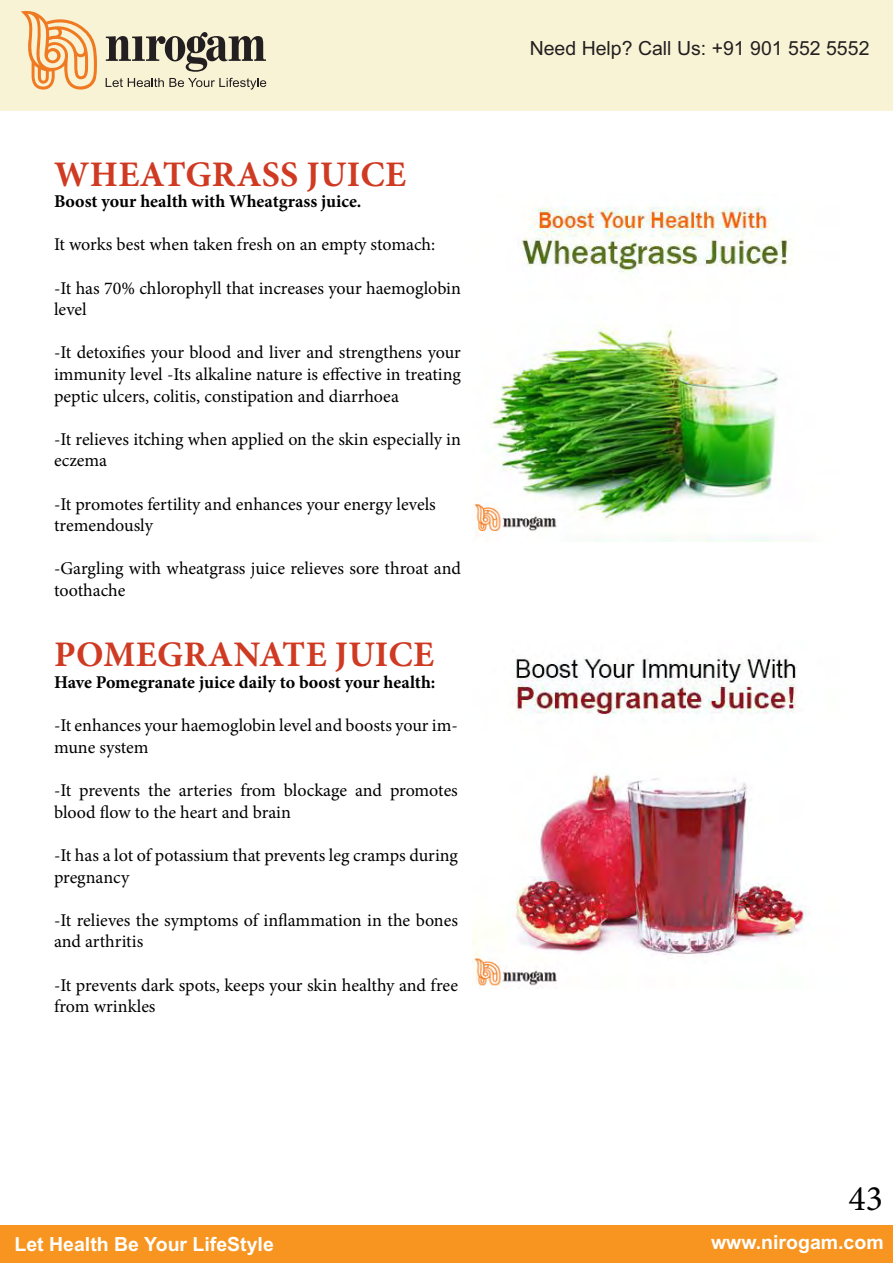
<style>
.page{position:relative;width:893px;height:1263px;background:#fff}
.page>*{position:absolute;margin:0;border:0;box-sizing:border-box;transform-origin:0 0}
.t1{font:700 36px "Minion Pro";letter-spacing:.01em;color:#cf3a22}
.t2{font:36px "Minion Pro";color:#000}
.t3{font:700 19.5px "Arial";color:#fff}
.t4{font:19.5px "Arial";color:#231f20}
.t5{font:18px/21.6px "Minion Pro";letter-spacing:-.005em;color:#000}
.t6{font:700 18px "Minion Pro";color:#000}
</style>
<div class="page">
<div style="left:0;top:0;width:893px;height:111px;background:#f9f3d6"></div>
<div style="left:0;top:1225px;width:893px;height:38px;background:#f79520"></div>
<svg style="left:21px;top:11px;width:76px;height:79px"></svg>
<svg style="left:106px;top:78px;width:160px;height:12px"></svg>
<svg style="left:106px;top:32px;width:160px;height:40px"></svg>
<img style="left:474px;top:206px;width:334px;height:335px">
<img style="left:473px;top:657px;width:334px;height:331px">
<h1 class="t1" style="left:54px;top:149px;width:353px">Wheatgrass Juice</h1>
<p class="t6" style="left:54px;top:189px;width:309px">Boost your health with Wheatgrass juice.</p>
<p class="t5" style="left:54px;top:234px;width:383px">It works best when taken fresh on an empty stomach:</p>
<p class="t5" style="left:54px;top:277px;width:408px">-It has 70% chlorophyll that increases your haemoglobin level</p>
<p class="t5" style="left:54px;top:342px;width:408px;text-align:justify">-It detoxifies your blood and liver and strengthens your immunity level -Its alkaline nature is effective in treating peptic ulcers, colitis, constipation and diarrhoea</p>
<p class="t5" style="left:54px;top:428px;width:408px">-It relieves itching when applied on the skin especially in eczema</p>
<p class="t5" style="left:54px;top:493px;width:383px">-It promotes fertility and enhances your energy levels tremendously</p>
<p class="t5" style="left:54px;top:558px;width:408px">-Gargling with wheatgrass juice relieves sore throat and toothache</p>
<h1 class="t1" style="left:54px;top:630px;width:381px">Pomegranate Juice</h1>
<p class="t6" style="left:54px;top:670px;width:383px">Have Pomegranate juice daily to boost your health:</p>
<p class="t5" style="left:54px;top:715px;width:405px">-It enhances your haemoglobin level and boosts your im&shy;mune system</p>
<p class="t5" style="left:54px;top:780px;width:405px">-It prevents the arteries from blockage and promotes blood flow to the heart and brain</p>
<p class="t5" style="left:54px;top:844px;width:405px">-It has a lot of potassium that prevents leg cramps during pregnancy</p>
<p class="t5" style="left:54px;top:909px;width:405px">-It relieves the symptoms of inflammation in the bones and arthritis</p>
<p class="t5" style="left:54px;top:974px;width:405px">-It prevents dark spots, keeps your skin healthy and free from wrinkles</p>
<p class="t4" style="left:530px;top:36px;width:341px">Need Help? Call Us: +91 901 552 5552</p>
<h1 class="t2" style="left:848px;top:1174px;width:36px">43</h1>
<p class="t3" style="left:15px;top:1231px;width:261px">Let Health Be Your LifeStyle</p>
<p class="t3" style="left:711px;top:1229px;width:174px">www.nirogam.com</p>
</div>
